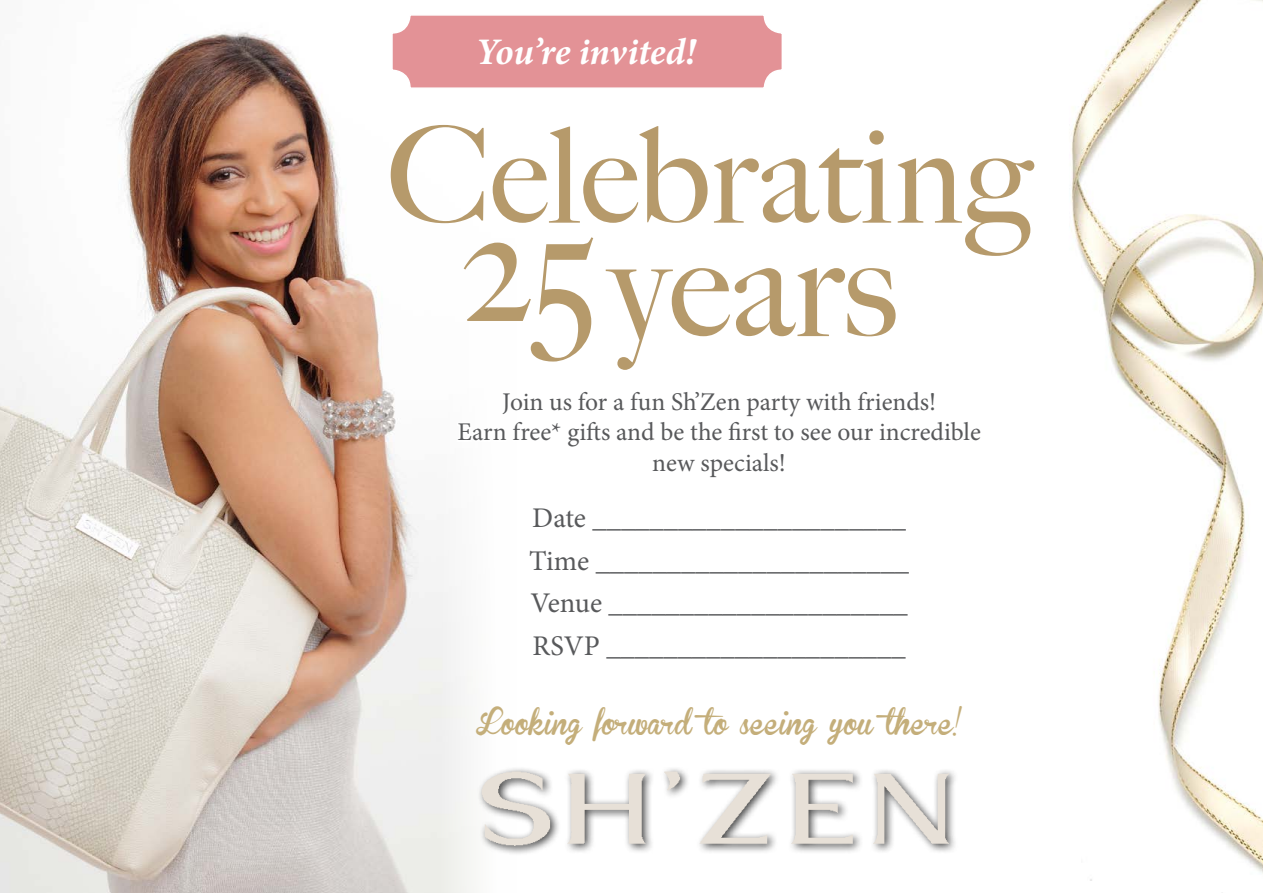
<style>
.page{position:relative;width:1263px;height:893px;background:#fff}
.page>*{position:absolute;margin:0;border:0;box-sizing:border-box;transform-origin:0 0}
.t1{font:500 162.3px "Big Caslon";color:#b69a6b}
.t2{font:500 140.85px "Big Caslon";color:#b69a6b}
.t3{font:500 132.9px "Big Caslon";color:#b69a6b}
.t4{font:italic 700 37.5px "Minion Pro";letter-spacing:-.005em;color:#fff}
.t5{font:28.5px/42.8px "Minion Pro";color:#58595b;text-align:justify}
.t6{font:25.5px/30.6px "Minion Pro";color:#58595b;text-align:center}
.t7{font:25.5px "Brannboll Fet";color:#c4ae7a}
</style>
<div class="page">
<img style="left:1071px;top:0;width:192px;height:881px">
<img style="left:0;top:32px;width:474px;height:861px">
<div style="left:477px;top:766px;width:481px;height:90px;background:#000;opacity:.75"></div>
<img style="left:477px;top:766px;width:481px;height:81px">
<svg style="left:455px;top:387px;width:19px;height:101px"></svg>
<div style="left:392px;top:15px;width:390px;height:73px;background:#e39296;border-radius:18px"></div>
<div style="left:391px;top:14px;width:392px;height:75px;border:2px solid #fff;border-radius:18px"></div>
<h3 class="t4" style="left:476px;top:25px;width:222px">You’re invited!</h3>
<h3 class="t3" style="left:387px;top:99px;width:647px">Celebrating</h3>
<h1 class="t1" style="left:460px;top:169px;width:136px">25</h1>
<h2 class="t2" style="left:610px;top:205px;width:288px">years</h2>
<p class="t6" style="left:457px;top:386px;width:525px">Join us for a fun Sh’Zen party with friends!<br>Earn free* gifts and be the first to see our incredible new specials!</p>
<p class="t5" style="left:529px;top:496px;width:382px">Date ______________________ Time ______________________ Venue _____________________ RSVP _____________________</p>
<p class="t7" style="left:476px;top:709px;width:487px">Looking forward to seeing you there!</p>
</div>
